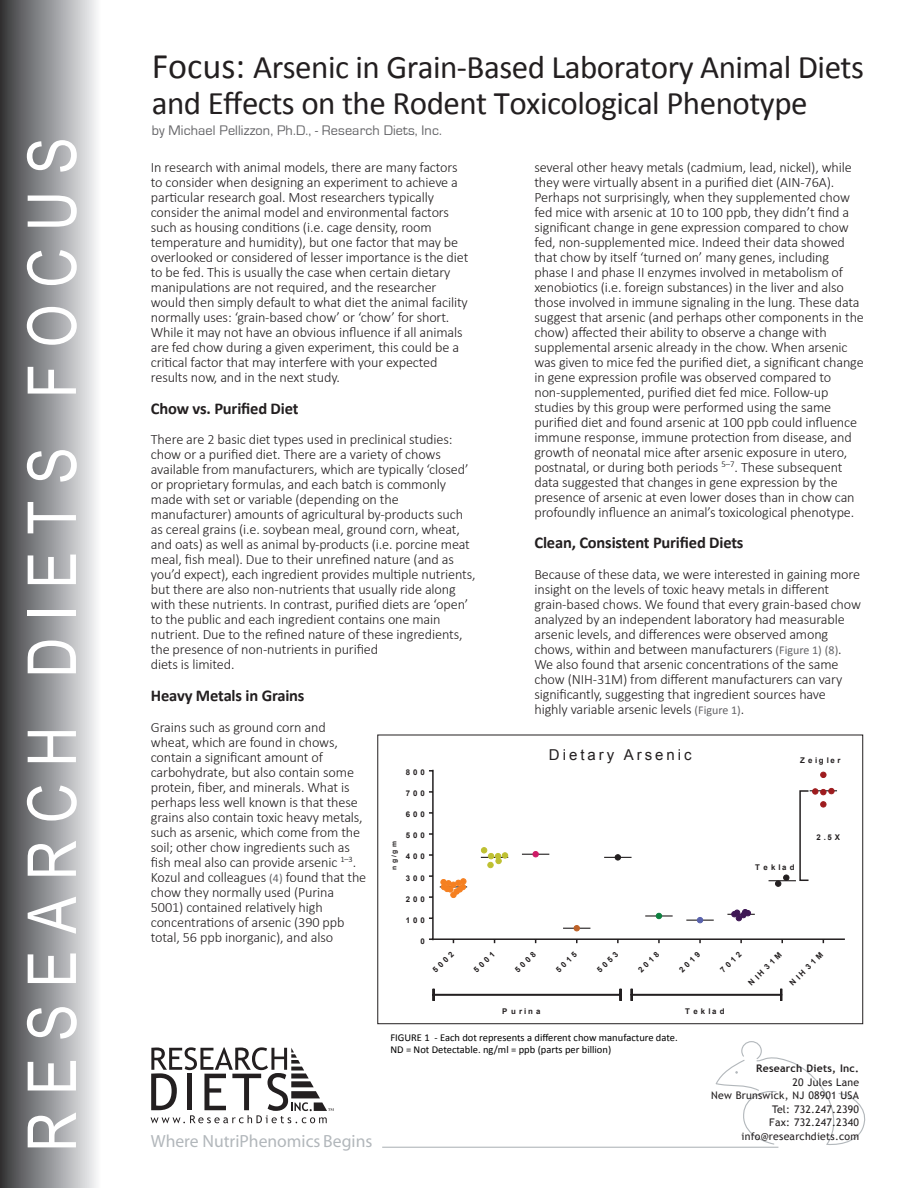
<style>
.page{position:relative;width:918px;height:1188px;background:#fff}
.page>*{position:absolute;margin:0;border:0;box-sizing:border-box;transform-origin:0 0}
.t1{font:67.5px "Arial Narrow";letter-spacing:.25em;color:#fff}
.t2{font:33px/36px "Calibri";letter-spacing:-.015em;color:#231f20}
.t3{font:17.55px "Myriad";color:#b2b7bb}
.t4{font:700 16.5px "Calibri";letter-spacing:-.01em;color:#231f20}
.t5{font:15px "Arial";letter-spacing:.2em;color:#231f20}
.t6{font:300 14.25px/15px "Calibri";letter-spacing:-.01em;color:#231f20}
.t7{font:14.25px "Eurostile";letter-spacing:.01em;color:#636366}
.t8{font:10.5px/12px "Calibri";color:#000}
.t9{font:10.5px/13.5px "Trebuchet MS";letter-spacing:.02em;color:#231f20;text-align:right}
.t10{font:700 10.5px "Trebuchet MS";letter-spacing:.025em;color:#231f20}
.t11{font:700 7.8px "Arial";letter-spacing:.375em;color:#231f20}
.t12{font:700 7.8px "Arial";letter-spacing:.35em;color:#231f20}
.t13{font:700 6.75px "Arial";color:#231f20}
.s1{font-size:36px}
.s2{font-weight:400;font-size:12px;color:#636366}
</style>
<div class="page">
<div style="left:0;top:0;width:101px;height:1188px;background:linear-gradient(to right,#363739,#fafbfd)"></div>
<svg style="left:151px;top:1047px;width:183px;height:76px"></svg>
<svg style="left:715px;top:1041px;width:151px;height:104px"></svg>
<hr style="left:382px;top:1147px;width:396px;height:1px;background:#b2b7bb">
<div style="left:377px;top:735px;width:486px;height:289px;border:1px solid #231f20"></div>
<hr style="left:432px;top:938px;width:413px;height:2px;background:#231f20">
<hr style="left:432px;top:770px;width:2px;height:170px;background:#231f20">
<svg style="left:440px;top:879px;width:27px;height:19px"></svg>
<svg style="left:821px;top:772px;width:5px;height:6px"></svg>
<svg style="left:810px;top:788px;width:27px;height:7px"></svg>
<svg style="left:821px;top:802px;width:5px;height:5px"></svg>
<hr style="left:645px;top:915px;width:28px;height:2px;background:#231f20">
<svg style="left:656px;top:913px;width:6px;height:6px"></svg>
<svg style="left:686px;top:917px;width:28px;height:6px"></svg>
<svg style="left:727px;top:909px;width:28px;height:12px"></svg>
<svg style="left:481px;top:847px;width:27px;height:21px"></svg>
<svg style="left:522px;top:851px;width:27px;height:6px"></svg>
<svg style="left:563px;top:925px;width:27px;height:6px"></svg>
<svg style="left:604px;top:855px;width:28px;height:5px"></svg>
<svg style="left:769px;top:875px;width:27px;height:11px"></svg>
<hr style="left:433px;top:994px;width:189px;height:2px;background:#231f20">
<svg style="left:433px;top:989px;width:2px;height:12px"></svg>
<svg style="left:620px;top:989px;width:2px;height:12px"></svg>
<hr style="left:631px;top:994px;width:151px;height:2px;background:#231f20">
<svg style="left:631px;top:989px;width:2px;height:12px"></svg>
<svg style="left:780px;top:989px;width:2px;height:12px"></svg>
<div style="left:799px;top:790px;width:10px;height:91px;border:2px solid #231f20"></div>
<h1 class="t1" style="left:3px;top:1152px;width:1016px;rotate:-90deg">RESEARCH DIETS FOCUS</h1>
<h2 class="t2" style="left:152px;top:49px;width:714px"><span class="s1">Focus:</span> Arsenic in Grain-Based Laboratory Animal Diets and Effects on the Rodent Toxicological Phenotype</h2>
<p class="t7" style="left:152px;top:122px;width:292px">by Michael Pellizzon, Ph.D., - Research Diets, Inc.</p>
<p class="t6" style="left:151px;top:160px;width:319px">In research with animal models, there are many factors to consider when designing an experiment to achieve a particular research goal. Most researchers typically consider the animal model and environmental factors such as housing conditions (i.e. cage density, room temperature and humidity), but one factor that may be overlooked or considered of lesser importance is the diet to be fed. This is usually the case when certain dietary manipulations are not required, and the researcher would then simply default to what diet the animal facility normally uses: ‘grain-based chow’ or ‘chow’ for short.<br>While it may not have an obvious influence if all animals are fed chow during a given experiment, this could be a critical factor that may interfere with your expected results now, and in the next study.</p>
<p class="t4" style="left:151px;top:398px;width:149px">Chow vs. Purified Diet</p>
<p class="t6" style="left:151px;top:432px;width:326px">There are 2 basic diet types used in preclinical studies: chow or a purified diet. There are a variety of chows available from manufacturers, which are typically ‘closed’ or proprietary formulas, and each batch is commonly made with set or variable (depending on the manufacturer) amounts of agricultural by-products such as cereal grains (i.e. soybean meal, ground corn, wheat, and oats) as well as animal by-products (i.e. porcine meat meal, fish meal). Due to their unrefined nature (and as you’d expect), each ingredient provides multiple nutrients, but there are also non-nutrients that usually ride along with these nutrients. In contrast, purified diets are ‘open’ to the public and each ingredient contains one main nutrient. Due to the refined nature of these ingredients, the presence of non-nutrients in purified<br>diets is limited.</p>
<p class="t4" style="left:151px;top:685px;width:155px">Heavy Metals in Grains</p>
<p class="t6" style="left:151px;top:719px;width:217px">Grains such as ground corn and wheat, which are found in chows, contain a significant amount of carbohydrate, but also contain some protein, fiber, and minerals. What is perhaps less well known is that these grains also contain toxic heavy metals, such as arsenic, which come from the soil; other chow ingredients such as fish meal also can provide arsenic <sup>1–3</sup>.<br>Kozul and colleagues <span class="s2">(4)</span> found that the chow they normally used (Purina 5001) contained relatively high concentrations of arsenic (390 ppb total, 56 ppb inorganic), and also</p>
<p class="t11" style="left:406px;top:767px;width:20px">800</p>
<p class="t11" style="left:406px;top:788px;width:20px">700</p>
<p class="t11" style="left:406px;top:809px;width:20px">600</p>
<p class="t11" style="left:406px;top:831px;width:20px">500</p>
<p class="t13" style="left:390px;top:870px;width:31px;rotate:-90deg">ng/gm</p>
<p class="t11" style="left:406px;top:852px;width:20px">400</p>
<p class="t11" style="left:406px;top:873px;width:20px">300</p>
<p class="t11" style="left:406px;top:894px;width:20px">200</p>
<p class="t11" style="left:406px;top:915px;width:20px">100</p>
<p class="t11" style="left:420px;top:936px;width:6px">0</p>
<p class="t6" style="left:534px;top:160px;width:331px">several other heavy metals (cadmium, lead, nickel), while they were virtually absent in a purified diet (AIN-76A).<br>Perhaps not surprisingly, when they supplemented chow fed mice with arsenic at 10 to 100 ppb, they didn’t find a significant change in gene expression compared to chow fed, non-supplemented mice. Indeed their data showed that chow by itself ‘turned on’ many genes, including phase I and phase II enzymes involved in metabolism of xenobiotics (i.e. foreign substances) in the liver and also those involved in immune signaling in the lung. These data suggest that arsenic (and perhaps other components in the chow) affected their ability to observe a change with supplemental arsenic already in the chow. When arsenic was given to mice fed the purified diet, a significant change in gene expression profile was observed compared to non-supplemented, purified diet fed mice. Follow-up studies by this group were performed using the same purified diet and found arsenic at 100 ppb could influence immune response, immune protection from disease, and growth of neonatal mice after arsenic exposure in utero, postnatal, or during both periods <sup>5–7</sup>. These subsequent data suggested that changes in gene expression by the presence of arsenic at even lower doses than in chow can profoundly influence an animal’s toxicological phenotype.</p>
<p class="t4" style="left:534px;top:532px;width:211px">Clean, Consistent Purified Diets</p>
<p class="t6" style="left:534px;top:567px;width:328px">Because of these data, we were interested in gaining more insight on the levels of toxic heavy metals in different grain-based chows. We found that every grain-based chow analyzed by an independent laboratory had measurable arsenic levels, and differences were observed among chows, within and between manufacturers <span class="s2">(Figure 1) (8)</span>.<br>We also found that arsenic concentrations of the same chow (NIH-31M) from different manufacturers can vary significantly, suggesting that ingredient sources have highly variable arsenic levels <span class="s2">(Figure 1)</span>.</p>
<p class="t5" style="left:549px;top:745px;width:144px">Dietary Arsenic</p>
<p class="t12" style="left:800px;top:755px;width:42px">Zeigler</p>
<p class="t11" style="left:755px;top:862px;width:41px">Teklad</p>
<p class="t11" style="left:817px;top:832px;width:25px">2.5X</p>
<p class="t11" style="left:430px;top:968px;width:28px;rotate:-45deg">5002</p>
<p class="t11" style="left:471px;top:968px;width:28px;rotate:-45deg">5001</p>
<p class="t11" style="left:512px;top:968px;width:28px;rotate:-45deg">5008</p>
<p class="t11" style="left:554px;top:968px;width:28px;rotate:-45deg">5015</p>
<p class="t11" style="left:595px;top:968px;width:28px;rotate:-45deg">5053</p>
<p class="t11" style="left:636px;top:968px;width:28px;rotate:-45deg">2018</p>
<p class="t11" style="left:677px;top:968px;width:28px;rotate:-45deg">2019</p>
<p class="t11" style="left:718px;top:968px;width:28px;rotate:-45deg">7012</p>
<p class="t11" style="left:746px;top:981px;width:45px;rotate:-45deg">NIH31M</p>
<p class="t11" style="left:787px;top:981px;width:45px;rotate:-45deg">NIH31M</p>
<p class="t11" style="left:502px;top:1006px;width:40px">Purina</p>
<p class="t11" style="left:685px;top:1006px;width:41px">Teklad</p>
<p class="t8" style="left:390px;top:1031px;width:289px">FIGURE 1 - Each dot represents a different chow manufacture date.<br>ND = Not Detectable. ng/ml = ppb (parts per billion)</p>
<p class="t3" style="left:151px;top:1132px;width:223px">Where NutriPhenomics Begins</p>
<p class="t10" style="left:756px;top:1062px;width:105px">Research Diets, Inc.</p>
<p class="t9" style="left:711px;top:1076px;width:149px">20 Jules Lane<br>New Brunswick, NJ 08901 USA<br>Tel: 732.247.2390<br>Fax: 732.247.2340</p>
<p class="t9" style="left:742px;top:1130px;width:119px">info@researchdiets.com</p>
</div>
